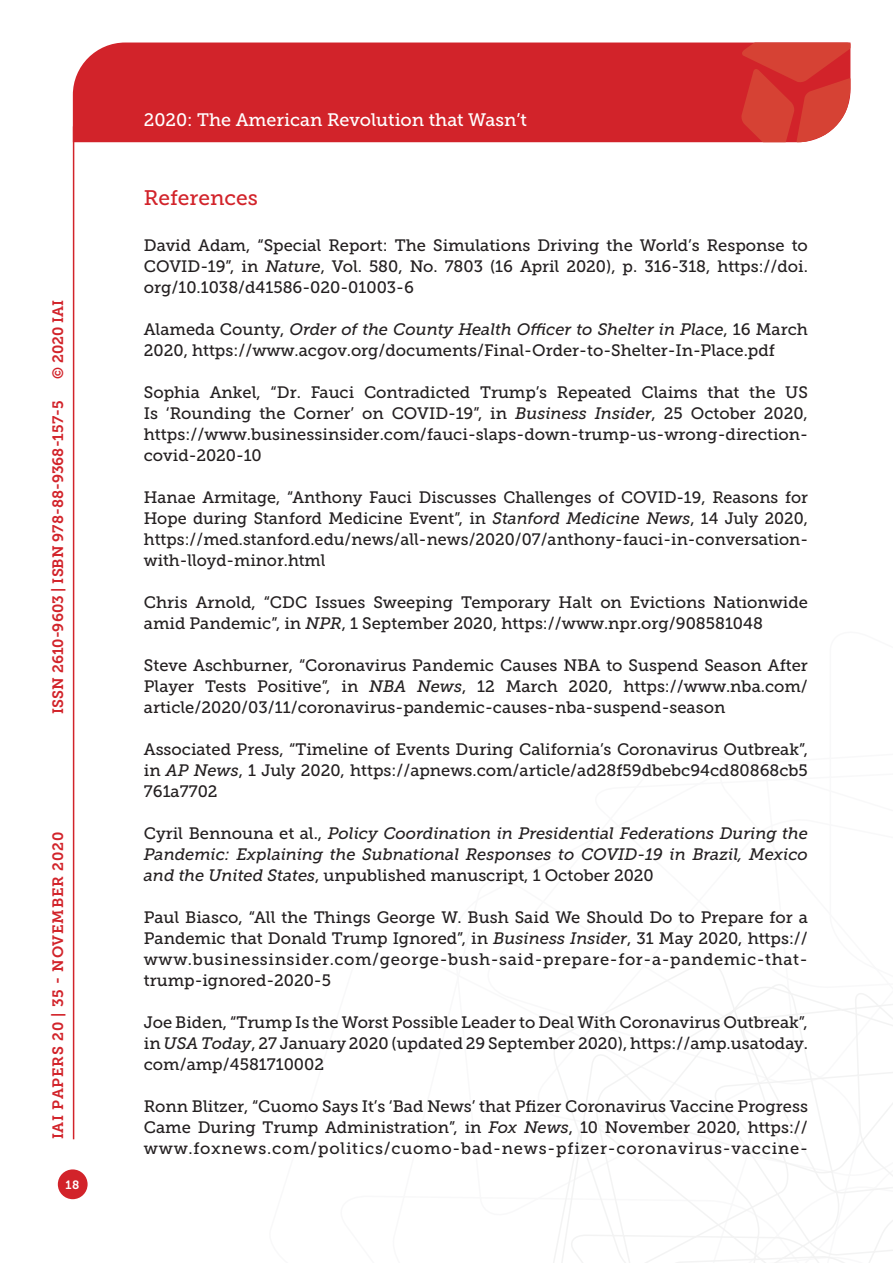
<style>
.page{position:relative;width:893px;height:1263px;background:#fff}
.page>*{position:absolute;margin:0;border:0;box-sizing:border-box;transform-origin:0 0}
.Titolo_paragrafo{font:21px "Museo Slab 500";color:#d2232a}
.t1{font:18px "Museo Slab 500";color:#fff}
.Testo{font:16.5px/21px "Museo Slab 500";color:#231f20;text-align:justify}
.Testo-2{font:italic 16.5px/21px "Museo Slab 500";color:#231f20;text-align:justify}
.t2{font:15px "Museo Slab 700";color:#d2232a}
.t3{font:15px "Museo Slab 700";letter-spacing:.05em;color:#d2232a}
.t4{font:12px "Museo Slab 700";color:#fff}
.s1{font-style:italic}
.s2{font-style:normal}
</style>
<div class="page">
<svg style="left:553px;top:960px;width:340px;height:303px"></svg>
<div style="left:73px;top:43px;width:668px;height:99px;background:#d2232a"></div>
<svg style="left:741px;top:43px;width:109px;height:99px;background:#d6433b"></svg>
<div style="left:58px;top:1169px;width:30px;height:30px;background:#d2232a;border-radius:50%"></div>
<hr style="left:73px;top:126px;width:1px;height:1013px;background:#d2232a">
<p class="t2" style="left:50px;top:379px;width:80px;rotate:-90deg">© 2020 IAI</p>
<p class="t2" style="left:49px;top:714px;width:315px;rotate:-90deg">ISSN 2610-9603 | ISBN 978-88-9368-157-5</p>
<p class="t3" style="left:50px;top:1139px;width:309px;rotate:-90deg">IAI PAPERS 20 | 35 - NOVEMBER 2020</p>
<p class="t4" style="left:66px;top:1178px;width:15px">18</p>
<p class="t1" style="left:144px;top:110px;width:385px">2020: The American Revolution that Wasn’t</p>
<p class="Titolo_paragrafo" style="left:144px;top:186px;width:115px">References</p>
<p class="Testo" style="left:144px;top:235px;width:666px">David Adam, “Special Report: The Simulations Driving the World’s Response to COVID-19”, in <span class="s1">Nature</span>, Vol. 580, No. 7803 (16 April 2020), p. 316-318, https://doi. org/10.1038/d41586-020-01003-6</p>
<p class="Testo" style="left:144px;top:319px;width:666px">Alameda County, <span class="s1">Order of the County Health Officer to Shelter in Place</span>, 16 March<br>2020, https://www.acgov.org/documents/Final-Order-to-Shelter-In-Place.pdf</p>
<p class="Testo" style="left:144px;top:382px;width:666px">Sophia Ankel, “Dr. Fauci Contradicted Trump’s Repeated Claims that the US Is ‘Rounding the Corner’ on COVID-19”, in <span class="s1">Business Insider</span>, 25 October 2020, https://www.businessinsider.com/fauci-slaps-down-trump-us-wrong-direction&shy;covid-2020-10</p>
<p class="Testo" style="left:144px;top:487px;width:666px">Hanae Armitage, “Anthony Fauci Discusses Challenges of COVID-19, Reasons for Hope during Stanford Medicine Event”, in <span class="s1">Stanford Medicine News</span>, 14 July 2020, https://med.stanford.edu/news/all-news/2020/07/anthony-fauci-in-conversation&shy;with-lloyd-minor.html</p>
<p class="Testo" style="left:144px;top:592px;width:665px">Chris Arnold, “CDC Issues Sweeping Temporary Halt on Evictions Nationwide amid Pandemic”, in <span class="s1">NPR</span>, 1 September 2020, https://www.npr.org/908581048</p>
<p class="Testo" style="left:144px;top:655px;width:666px">Steve Aschburner, “Coronavirus Pandemic Causes NBA to Suspend Season After Player Tests Positive”, in <span class="s1">NBA News</span>, 12 March 2020, https://www.nba.com/ article/2020/03/11/coronavirus-pandemic-causes-nba-suspend-season</p>
<p class="Testo" style="left:144px;top:739px;width:666px">Associated Press, “Timeline of Events During California’s Coronavirus Outbreak”, in <span class="s1">AP News</span>, 1 July 2020, https://apnews.com/article/ad28f59dbebc94cd80868cb5<br>761a7702</p>
<p class="Testo-2" style="left:144px;top:823px;width:666px"><span class="s2">Cyril Bennouna et al.,</span> Policy Coordination in Presidential Federations During the Pandemic: Explaining the Subnational Responses to COVID-19 in Brazil, Mexico and the United States<span class="s2">, unpublished manuscript, 1 October 2020</span></p>
<p class="Testo" style="left:144px;top:907px;width:666px">Paul Biasco, “All the Things George W. Bush Said We Should Do to Prepare for a Pandemic that Donald Trump Ignored”, in <span class="s1">Business Insider</span>, 31 May 2020, https:// www.businessinsider.com/george-bush-said-prepare-for-a-pandemic-that&shy;trump-ignored-2020-5</p>
<p class="Testo" style="left:144px;top:1012px;width:666px">Joe Biden, “Trump Is the Worst Possible Leader to Deal With Coronavirus Outbreak”, in <span class="s1">USA Today</span>, 27 January 2020 (updated 29 September 2020), https://amp.usatoday. com/amp/4581710002</p>
<p class="Testo" style="left:144px;top:1096px;width:666px">Ronn Blitzer, “Cuomo Says It’s ‘Bad News’ that Pfizer Coronavirus Vaccine Progress Came During Trump Administration”, in <span class="s1">Fox News</span>, 10 November 2020, https:// www.foxnews.com/politics/cuomo-bad-news-pfizer-coronavirus-vaccine-</p>
</div>
